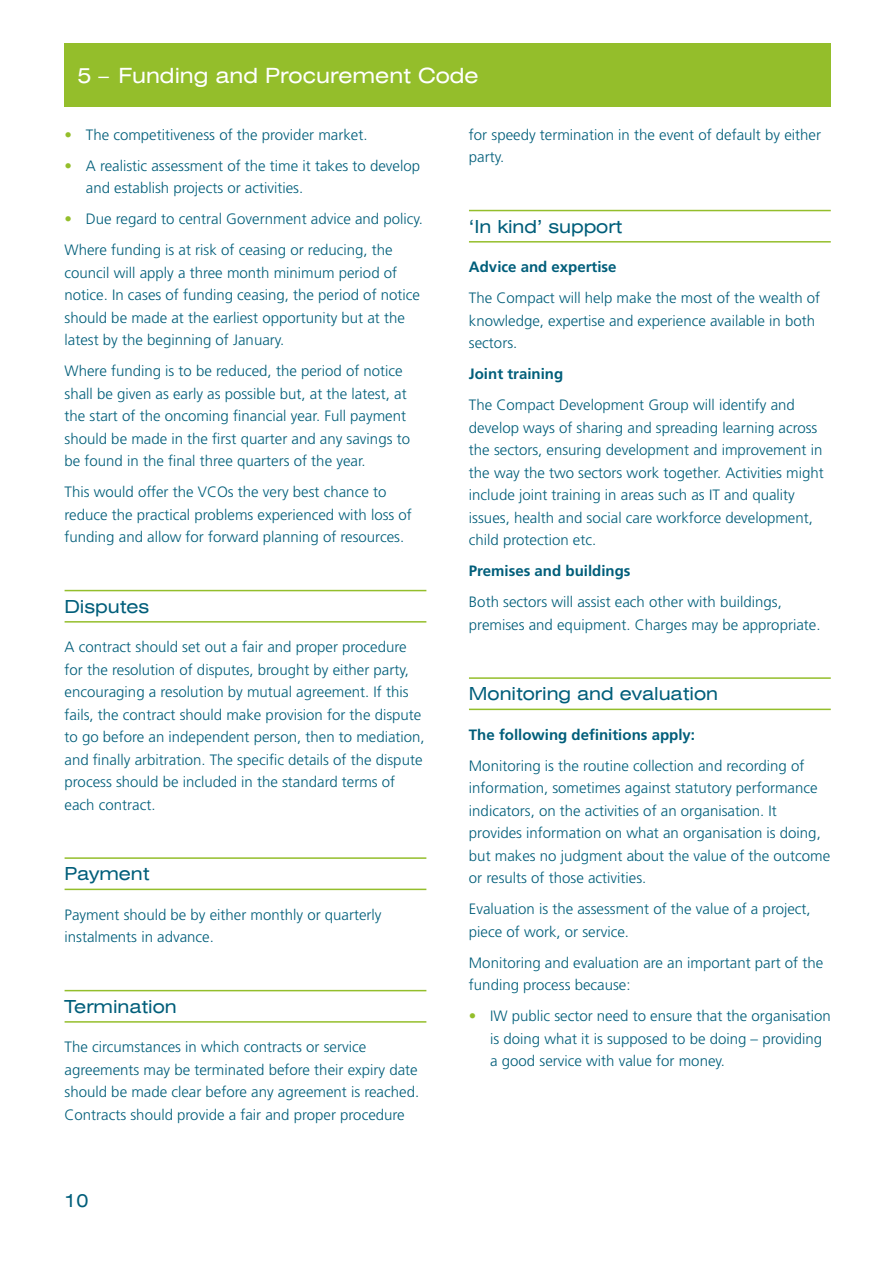
<style>
.page{position:relative;width:894px;height:1263px;background:#fff}
.page>*{position:absolute;margin:0;border:0;box-sizing:border-box;transform-origin:0 0}
.t1{font:expanded 21px "Swiss 721 BT";color:#fff}
.t2{font:expanded 18px "Swiss 721 BT";color:#005e7a}
.t3{font:15px/22.5px "Frutiger Light 2";color:#005e7a}
.t4{font:700 15px "Frutiger";color:#005e7a}
.s1{color:#94be2b}
</style>
<div class="page">
<div style="left:65px;top:43px;width:765px;height:64px;background:#94be2b"></div>
<hr style="left:65px;top:590px;width:361px;height:1px;background:#94be2b">
<hr style="left:65px;top:621px;width:361px;height:2px;background:#94be2b">
<hr style="left:65px;top:857px;width:361px;height:2px;background:#94be2b">
<hr style="left:65px;top:889px;width:361px;height:1px;background:#94be2b">
<hr style="left:65px;top:990px;width:361px;height:1px;background:#94be2b">
<hr style="left:65px;top:1021px;width:361px;height:2px;background:#94be2b">
<hr style="left:468px;top:210px;width:362px;height:1px;background:#94be2b">
<hr style="left:468px;top:241px;width:362px;height:2px;background:#94be2b">
<hr style="left:468px;top:677px;width:362px;height:2px;background:#94be2b">
<hr style="left:468px;top:709px;width:362px;height:1px;background:#94be2b">
<h1 class="t1" style="left:77px;top:68px;width:402px">5 – Funding and Procurement Code</h1>
<p class="t3" style="left:65px;top:124px;width:304px"><span class="s1">•</span> The competitiveness of the provider market.</p>
<p class="t3" style="left:86px;top:155px;width:335px;text-indent:-21px"><span class="s1">•</span> A realistic assessment of the time it takes to develop and establish projects or activities.</p>
<p class="t3" style="left:65px;top:204px;width:359px;line-height:31px"><span class="s1">•</span> Due regard to central Government advice and policy.<br>Where funding is at risk of ceasing or reducing, the</p>
<p class="t3" style="left:65px;top:262px;width:357px">council will apply a three month minimum period of notice. In cases of funding ceasing, the period of notice should be made at the earliest opportunity but at the latest by the beginning of January.</p>
<p class="t3" style="left:65px;top:361px;width:347px">Where funding is to be reduced, the period of notice shall be given as early as possible but, at the latest, at the start of the oncoming financial year. Full payment should be made in the first quarter and any savings to be found in the final three quarters of the year.</p>
<p class="t3" style="left:65px;top:482px;width:348px">This would offer the VCOs the very best chance to reduce the practical problems experienced with loss of funding and allow for forward planning of resources.</p>
<p class="t2" style="left:65px;top:599px;width:86px">Disputes</p>
<p class="t3" style="left:65px;top:637px;width:361px">A contract should set out a fair and proper procedure for the resolution of disputes, brought by either party, encouraging a resolution by mutual agreement. If this fails, the contract should make provision for the dispute to go before an independent person, then to mediation, and finally arbitration. The specific details of the dispute process should be included in the standard terms of each contract.</p>
<p class="t2" style="left:65px;top:867px;width:86px">Payment</p>
<p class="t3" style="left:65px;top:904px;width:318px">Payment should be by either monthly or quarterly instalments in advance.</p>
<p class="t2" style="left:65px;top:999px;width:114px">Termination</p>
<p class="t3" style="left:65px;top:1037px;width:356px">The circumstances in which contracts or service agreements may be terminated before their expiry date should be made clear before any agreement is reached.<br>Contracts should provide a fair and proper procedure</p>
<p class="t2" style="left:65px;top:1193px;width:26px">10</p>
<p class="t3" style="left:468px;top:124px;width:353px">for speedy termination in the event of default by either party.</p>
<p class="t2" style="left:468px;top:219px;width:155px">‘In kind’ support</p>
<p class="t4" style="left:468px;top:261px;width:149px">Advice and expertise</p>
<p class="t3" style="left:468px;top:288px;width:352px">The Compact will help make the most of the wealth of knowledge, expertise and experience available in both sectors.</p>
<p class="t4" style="left:468px;top:368px;width:96px">Joint training</p>
<p class="t3" style="left:468px;top:395px;width:356px">The Compact Development Group will identify and develop ways of sharing and spreading learning across the sectors, ensuring development and improvement in the way the two sectors work together. Activities might include joint training in areas such as IT and quality issues, health and social care workforce development, child protection etc.</p>
<p class="t4" style="left:468px;top:565px;width:163px">Premises and buildings</p>
<p class="t3" style="left:468px;top:592px;width:353px">Both sectors will assist each other with buildings, premises and equipment. Charges may be appropriate.</p>
<p class="t2" style="left:468px;top:687px;width:250px">Monitoring and evaluation</p>
<p class="t4" style="left:468px;top:728px;width:227px">The following definitions apply:</p>
<p class="t3" style="left:468px;top:755px;width:362px">Monitoring is the routine collection and recording of information, sometimes against statutory performance indicators, on the activities of an organisation. It provides information on what an organisation is doing, but makes no judgment about the value of the outcome or results of those activities.</p>
<p class="t3" style="left:468px;top:899px;width:343px">Evaluation is the assessment of the value of a project, piece of work, or service.</p>
<p class="t3" style="left:468px;top:952px;width:355px">Monitoring and evaluation are an important part of the funding process because:</p>
<p class="t3" style="left:490px;top:1006px;width:342px;text-indent:-21px"><span class="s1">•</span> IW public sector need to ensure that the organisation is doing what it is supposed to be doing – providing a good service with value for money.</p>
</div>
